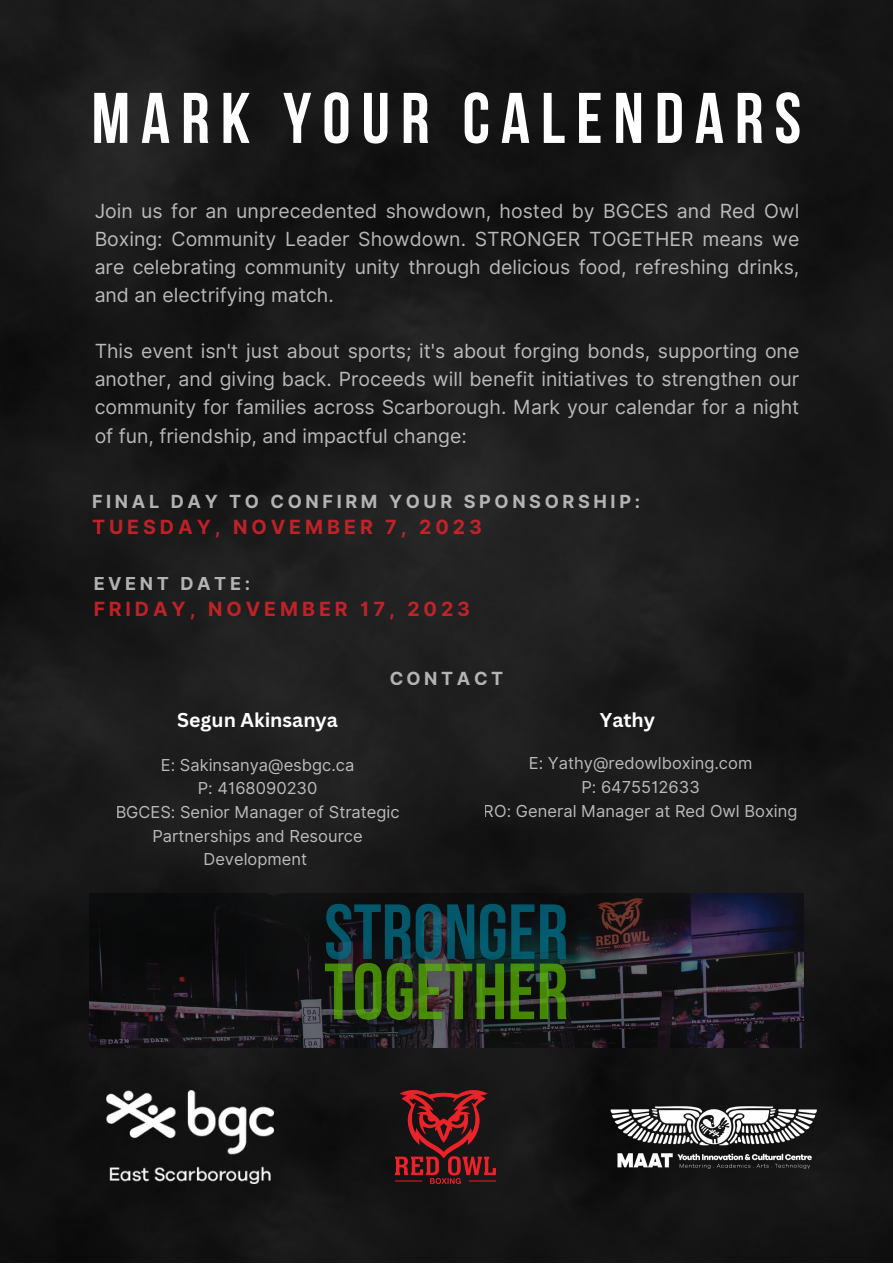
<style>
.page{position:relative;width:893px;height:1264px;background:#fff}
.page>*{position:absolute;margin:0;border:0;box-sizing:border-box;transform-origin:0 0}
.t1{font:71.55px "Bebas Neue Cyrillic";letter-spacing:.15em;color:#fff}
.t2{font:700 19.65px "Inter";letter-spacing:.2em;color:#e8232a}
.t3{font:19.5px/28px "Inter";color:#fff;text-align:justify}
.t4{font:700 19.5px "Canva Sans";color:#fff}
.t5{font:700 18.15px "Inter";letter-spacing:.2em;color:#d9d9d9}
.t6{font:16.5px/23.5px "Inter";color:#fff;text-align:center}
</style>
<div class="page">
<img style="left:0;top:0;width:892px;height:1262px">
<img style="left:90px;top:893px;width:713px;height:154px">
<img style="left:395px;top:1090px;width:100px;height:93px">
<img style="left:106px;top:1090px;width:167px;height:93px">
<img style="left:603px;top:1078px;width:220px;height:118px">
<img style="left:292px;top:873px;width:308px;height:183px">
<p class="t1" style="left:91px;top:89px;width:711px">MARK YOUR CALENDARS</p>
<p class="t3" style="left:95px;top:196px;width:706px">Join us for an unprecedented showdown, hosted by BGCES and Red Owl Boxing: Community Leader Showdown. STRONGER TOGETHER means we are celebrating community unity through delicious food, refreshing drinks, and an electrifying match.</p>
<p class="t3" style="left:95px;top:337px;width:706px">This event isn't just about sports; it's about forging bonds, supporting one another, and giving back. Proceeds will benefit initiatives to strengthen our community for families across Scarborough. Mark your calendar for a night of fun, friendship, and impactful change:</p>
<p class="t5" style="left:92px;top:490px;width:549px">FINAL DAY TO CONFIRM YOUR SPONSORSHIP:</p>
<p class="t2" style="left:92px;top:514px;width:391px">TUESDAY, NOVEMBER 7, 2023</p>
<p class="t5" style="left:93px;top:573px;width:158px">EVENT DATE:</p>
<p class="t2" style="left:93px;top:597px;width:378px">FRIDAY, NOVEMBER 17, 2023</p>
<p class="t5" style="left:389px;top:667px;width:116px">CONTACT</p>
<p class="t4" style="left:177px;top:706px;width:162px">Segun Akinsanya</p>
<p class="t4" style="left:600px;top:706px;width:57px">Yathy</p>
<p class="t6" style="left:115px;top:753px;width:285px">E: Sakinsanya@esbgc.ca<br>P: 4168090230<br>BGCES: Senior Manager of Strategic<br>Partnerships and Resource<br>Development</p>
<p class="t6" style="left:483px;top:751px;width:315px">E: Yathy@redowlboxing.com<br>P: 6475512633<br>RO: General Manager at Red Owl Boxing</p>
</div>
